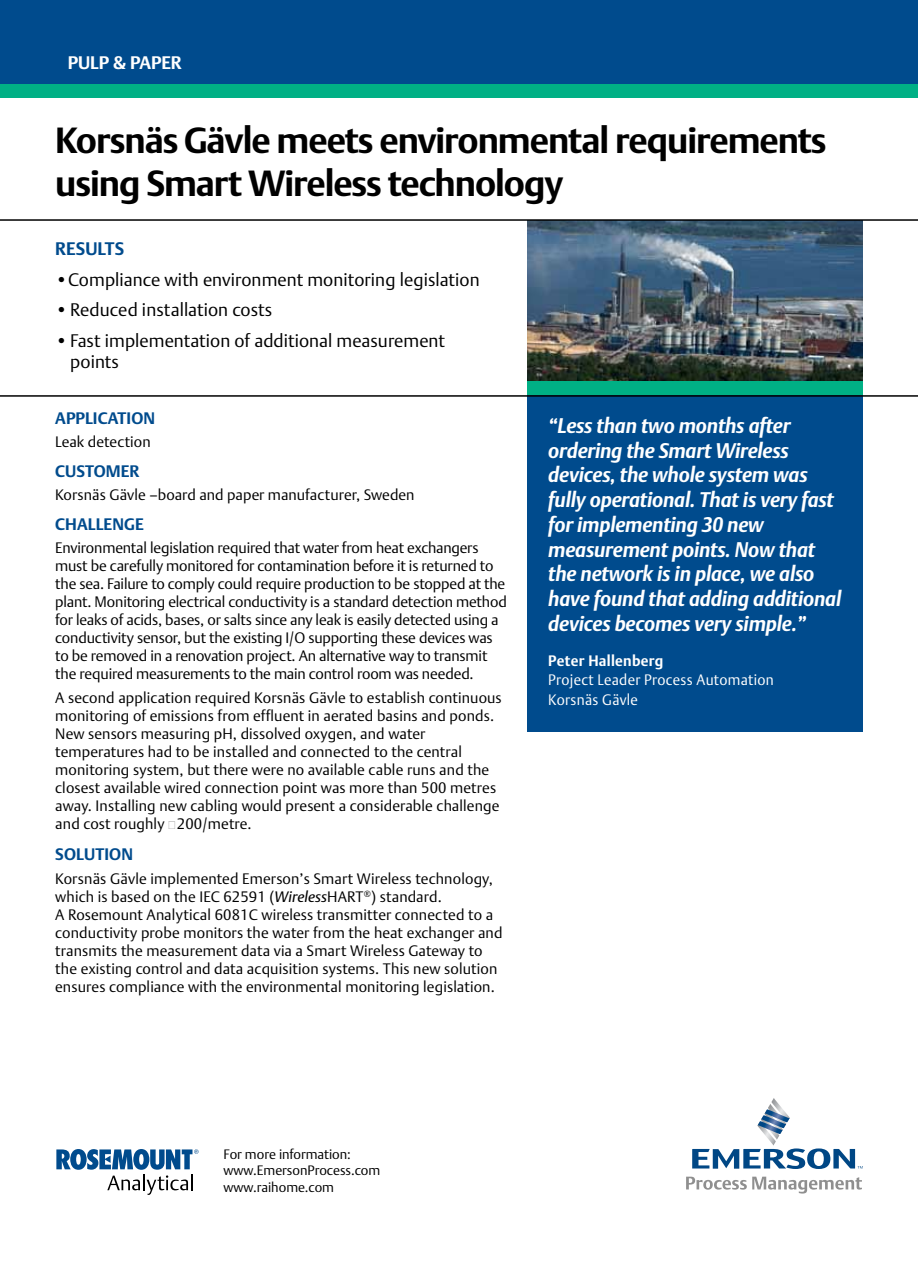
<style>
.page{position:relative;width:918px;height:1263px;background:#fff}
.page>*{position:absolute;margin:0;border:0;box-sizing:border-box;transform-origin:0 0}
.t1{font:700 36px/43.5px "DTL Argo T";letter-spacing:-.03em;color:#000}
.t2{font:italic 700 21px/24.8px "DTL Argo T";letter-spacing:-.01em;color:#fff;scale:.96 1}
.t3{font:18px/21.6px "DTL Argo T Light";letter-spacing:.005em;color:#000}
.t4{font:700 18px "DTL Argo T";color:#fff}
.t5{font:700 18px "DTL Argo T";letter-spacing:.005em;color:#004b8d}
.t6{font:700 16.5px "DTL Argo T";letter-spacing:.005em;color:#004b8d}
.t7{font:15px/18px "DTL Argo T Light";color:#000}
.t8{font:15px/19.5px "DTL Argo T Light";letter-spacing:.02em;color:#fff;scale:.96 1}
.t9{font:700 15px "DTL Argo T";letter-spacing:.02em;color:#fff;scale:.96 1}
.t10{font:13.5px/16.2px "DTL Argo T Light";color:#000}
.s1{font-family:"Helvetica Neue"}
.s2{font-family:"DTL Argo T";font-style:italic}
</style>
<div class="page">
<div style="left:0;top:0;width:918px;height:86px;background:#004b8d"></div>
<div style="left:0;top:85px;width:918px;height:13px;background:#00b085"></div>
<img style="left:527px;top:221px;width:336px;height:161px">
<div style="left:527px;top:382px;width:336px;height:13px;background:#00b085"></div>
<div style="left:527px;top:395px;width:336px;height:336px;background:#004b8d"></div>
<hr style="left:0;top:219px;width:918px;height:2px;background:#000">
<hr style="left:0;top:395px;width:918px;height:2px;background:#000">
<svg style="left:692px;top:1098px;width:171px;height:71px"></svg>
<svg style="left:686px;top:1177px;width:176px;height:16px"></svg>
<svg style="left:56px;top:1149px;width:143px;height:46px"></svg>
<p class="t4" style="left:68px;top:52px;width:115px">Pulp &amp; Paper</p>
<h1 class="t1" style="left:55px;top:118px;width:773px">Korsnäs Gävle meets environmental requirements using Smart Wireless technology</h1>
<p class="t5" style="left:55px;top:238px;width:69px">Results</p>
<p class="t3" style="left:55px;top:268px;width:426px">•Compliance with environment monitoring legislation</p>
<p class="t3" style="left:55px;top:299px;width:219px">•Reduced installation costs</p>
<p class="t3" style="left:70px;top:329px;width:376px;text-indent:-15px">•Fast implementation of additional measurement points</p>
<p class="t6" style="left:55px;top:409px;width:101px">Application</p>
<p class="t7" style="left:55px;top:432px;width:97px">Leak detection</p>
<p class="t6" style="left:55px;top:462px;width:86px">Customer</p>
<p class="t7" style="left:55px;top:485px;width:361px">Korsnäs Gävle –board and paper manufacturer, Sweden</p>
<p class="t6" style="left:55px;top:515px;width:90px">Challenge</p>
<p class="t7" style="left:55px;top:538px;width:453px">Environmental legislation required that water from heat exchangers must be carefully monitored for contamination before it is returned to the sea. Failure to comply could require production to be stopped at the plant. Monitoring electrical conductivity is a standard detection method for leaks of acids, bases, or salts since any leak is easily detected using a conductivity sensor, but the existing I/O supporting these devices was to be removed in a renovation project. An alternative way to transmit the required measurements to the main control room was needed.</p>
<p class="t7" style="left:55px;top:688px;width:448px">A second application required Korsnäs Gävle to establish continuous monitoring of emissions from effluent in aerated basins and ponds.<br>New sensors measuring pH, dissolved oxygen, and water temperatures had to be installed and connected to the central monitoring system, but there were no available cable runs and the closest available wired connection point was more than 500 metres away. Installing new cabling would present a considerable challenge and cost roughly <span class="s1">€</span>200/metre.</p>
<p class="t6" style="left:55px;top:844px;width:79px">Solution</p>
<p class="t7" style="left:55px;top:869px;width:449px">Korsnäs Gävle implemented Emerson’s Smart Wireless technology, which is based on the IEC 62591 (<span class="s2">Wireless</span>HART<sup>®</sup>) standard.<br>A Rosemount Analytical 6081C wireless transmitter connected to a conductivity probe monitors the water from the heat exchanger and transmits the measurement data via a Smart Wireless Gateway to the existing control and data acquisition systems. This new solution ensures compliance with the environmental monitoring legislation.</p>
<p class="t2" style="left:548px;top:413px;width:307px">“Less than two months after ordering the Smart Wireless devices, the whole system was fully operational. That is very fast for implementing 30 new measurement points. Now that the network is in place, we also have found that adding additional devices becomes very simple.”</p>
<p class="t9" style="left:548px;top:652px;width:122px">Peter Hallenberg</p>
<p class="t8" style="left:548px;top:670px;width:236px">Project Leader Process Automation<br>Korsnäs Gävle</p>
<p class="t10" style="left:224px;top:1146px;width:158px">For more information: www.EmersonProcess.com www.raihome.com</p>
</div>
